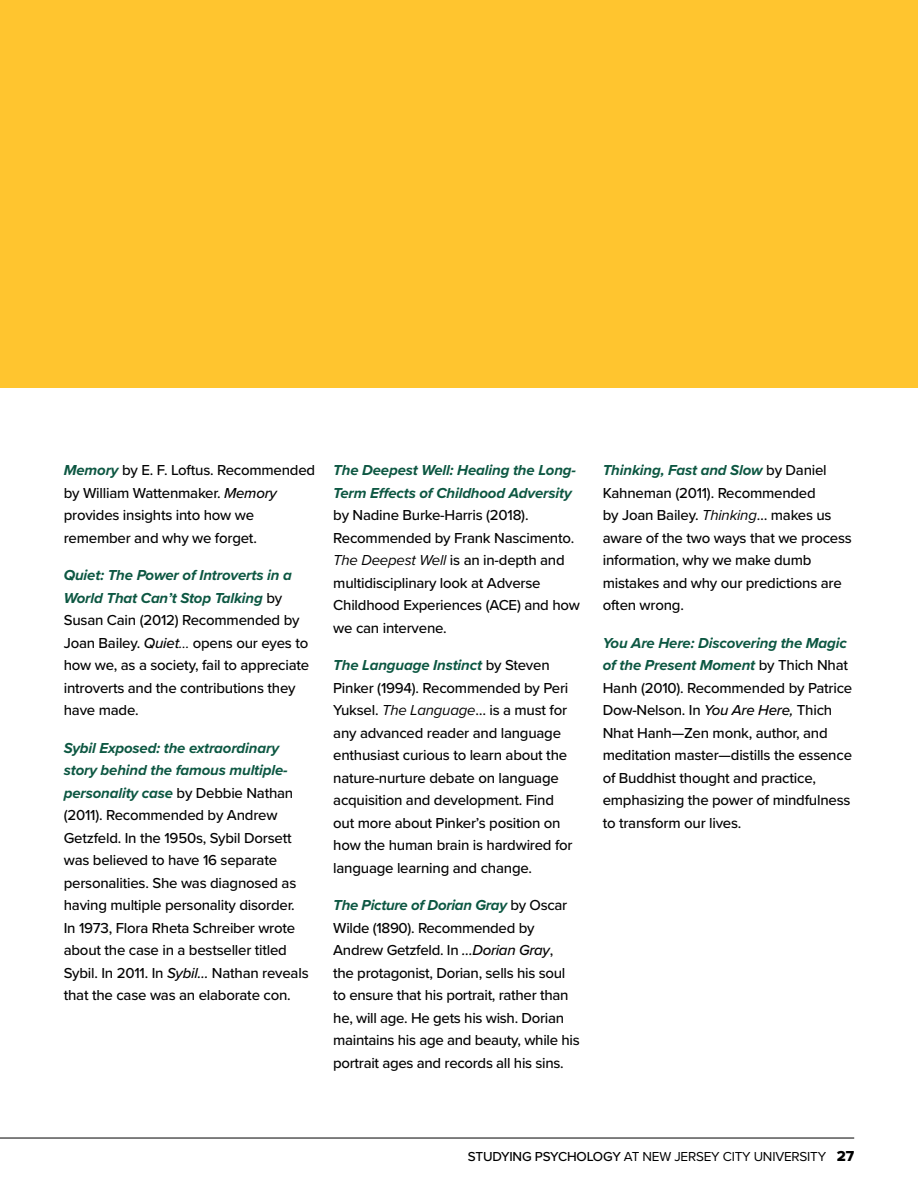
<style>
.page{position:relative;width:918px;height:1188px;background:#fff}
.page>*{position:absolute;margin:0;border:0;box-sizing:border-box;transform-origin:0 0}
.t1{font:500 15px/22.5px "Proxima Nova";letter-spacing:-.015em;color:#000}
.t2{font:italic 700 15px/22.5px "Proxima Nova";letter-spacing:-.01em;color:#0a5540}
.t3{font:13.5px "Proxima Nova";letter-spacing:-.015em;color:#000}
.s1{font-weight:700;font-style:italic;color:#0a5540}
.s2{font-style:italic}
.s3{font-weight:400;font-style:italic}
.s4{font-weight:500}
.s5{font-family:"Proxima Nova Extrabld";font-size:15px}
</style>
<div class="page">
<div style="left:0;top:0;width:918px;height:388px;background:#ffc52f"></div>
<hr style="left:0;top:1138px;width:854px;height:1px;background:#000">
<p class="t1" style="left:64px;top:458px;width:253px"><span class="s1">Memory</span> by E. F. Loftus. Recommended by William Wattenmaker. <span class="s2">Memory </span>provides insights into how we remember and why we forget.</p>
<p class="t1" style="left:64px;top:563px;width:247px"><span class="s1">Quiet: The Power of Introverts in a<br>World That Can’t Stop Talking</span> by<br>Susan Cain (2012) Recommended by<br>Joan Bailey. <span class="s2">Quiet</span><span class="s3">…</span> opens our eyes to how we, as a society, fail to appreciate introverts and the contributions they have made.</p>
<p class="t1" style="left:64px;top:736px;width:246px"><span class="s1">Sybil Exposed: the extraordinary story behind the famous multiple&shy;personality case</span> by Debbie Nathan (2011). Recommended by Andrew Getzfeld. In the 1950s, Sybil Dorsett was believed to have 16 separate personalities. She was diagnosed as having multiple personality disorder.<br>In 1973, Flora Rheta Schreiber wrote about the case in a bestseller titled Sybil. In 2011. In <span class="s2">Sybil…</span> Nathan reveals that the case was an elaborate con.</p>
<p class="t2" style="left:333px;top:459px;width:244px">The Deepest Well: Healing the Long-<br>Term Effects of Childhood Adversity</p>
<p class="t1" style="left:333px;top:503px;width:248px">by Nadine Burke-Harris (2018).<br>Recommended by Frank Nascimento.<br><span class="s3">The Deepest Well</span> is an in-depth and multidisciplinary look at Adverse<br>Childhood Experiences (ACE) and how we can intervene.</p>
<p class="t1" style="left:333px;top:653px;width:241px"><span class="s1">The Language Instinct</span> by Steven Pinker (1994). Recommended by Peri Yuksel. <span class="s3">The Language</span>… is a must for any advanced reader and language enthusiast curious to learn about the nature-nurture debate on language acquisition and development. Find out more about Pinker’s position on how the human brain is hardwired for language learning and change.</p>
<p class="t1" style="left:333px;top:893px;width:248px"><span class="s1">The Picture of Dorian Gray</span> by Oscar Wilde (1890). Recommended by Andrew Getzfeld. In <span class="s2">…Dorian Gray</span>,<br>the protagonist, Dorian, sells his soul to ensure that his portrait, rather than he, will age. He gets his wish. Dorian maintains his age and beauty, while his portrait ages and records all his sins.</p>
<p class="t1" style="left:603px;top:458px;width:251px"><span class="s1">Thinking, Fast and Slow</span> by Daniel<br>Kahneman (2011). Recommended<br>by Joan Bailey. <span class="s3">Thinking</span>… makes us aware of the two ways that we process information, why we make dumb mistakes and why our predictions are often wrong.</p>
<p class="t1" style="left:603px;top:631px;width:251px"><span class="s1">You Are Here: Discovering the Magic of the Present Moment</span> by Thich Nhat Hanh (2010). Recommended by Patrice Dow-Nelson. In <span class="s2">You Are Here,</span> Thich Nhat Hanh—Zen monk, author, and meditation master—distills the essence of Buddhist thought and practice, emphasizing the power of mindfulness to transform our lives.</p>
<p class="t3" style="left:468px;top:1146px;width:388px"><span class="s4">STUDYING PSYCHOLOGY</span> AT NEW JERSEY CITY UNIVERSITY <span class="s5">27</span></p>
</div>
